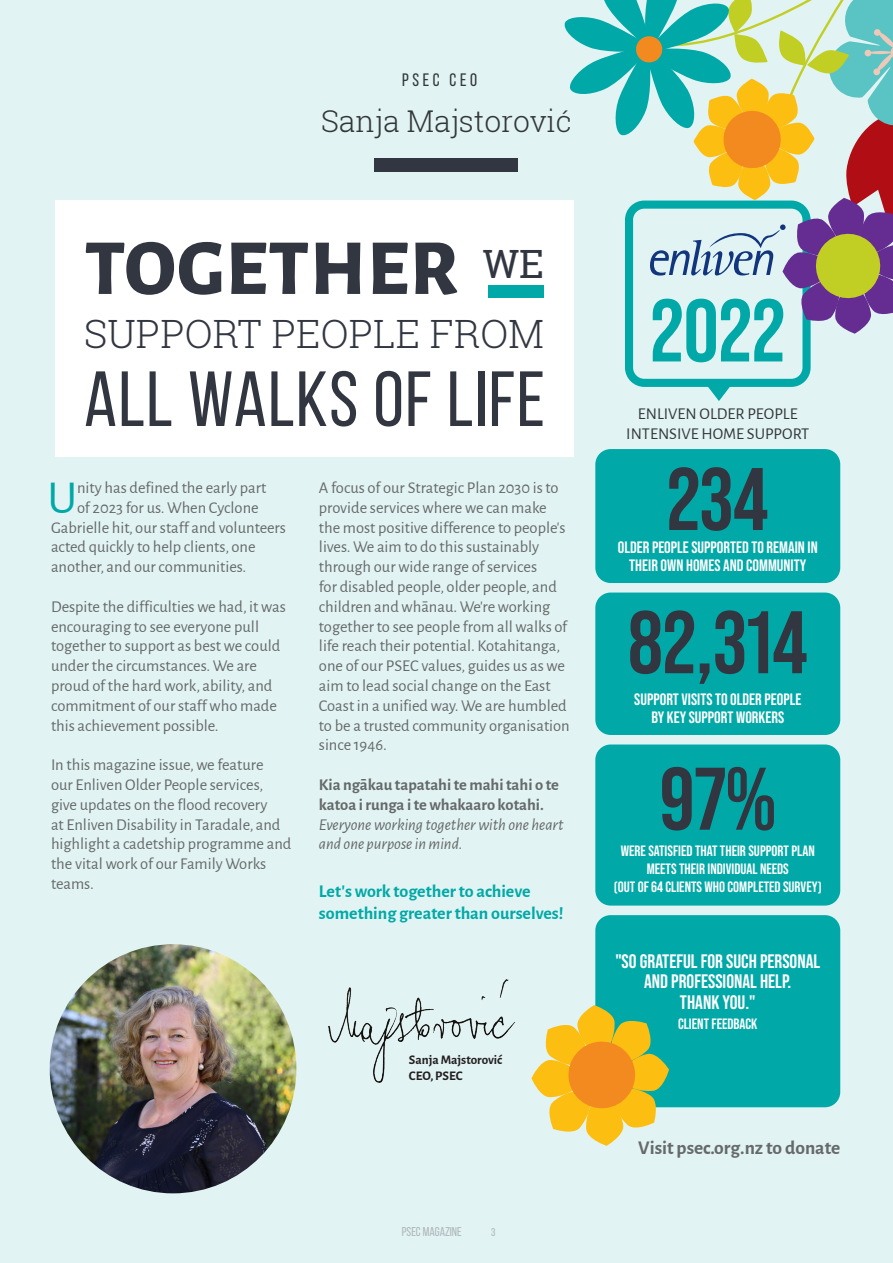
<style>
.page{position:relative;width:893px;height:1263px;background:#e2f3f3}
.page>*{position:absolute;margin:0;border:0;box-sizing:border-box;transform-origin:0 0}
.Body_Text{font:700 88.5px "Bebas Neue Pro";color:#323640}
.Body_Text-2{font:700 88.5px "Bebas Neue Pro";color:#00a9a7}
.Special_Headline{font:800 79.5px "Alegreya Sans";letter-spacing:.015em;color:#323640}
.Special_Headline-2{font:78px "Bebas Neue";letter-spacing:.02em;color:#323640}
.Body_Text_-_Drop_Cap{font:47.4px "Alegreya Sans";color:#00a9a7}
.Special_Headline-3{font:300 39px "Roboto Slab";letter-spacing:.005em;color:#323640}
.Special_Headline-4{font:39px "Roboto Slab";color:#323640}
.Headline_Text_-_Cent{font:300 30px "Roboto Slab";color:#323738}
.Body_Text-3{font:700 19.5px/20.2px "Bebas Neue Pro";color:#fff;text-align:center}
.t1{font:700 19.5px "Alegreya Sans";color:#656969}
.Body_Text_-_Drop_Cap-2{font:700 18px/21.6px "Alegreya Sans";color:#00a9a7}
.Section_Header_-_Cen{font:18px "Bebas Neue";letter-spacing:.2em;color:#323738}
.Body_Text_-_Drop_Cap-3{font:16.5px/19.8px "Alegreya Sans";color:#656969}
.Body_Text_-_Drop_Cap-4{font:700 16.5px/19.8px "Alegreya Sans";color:#656969}
.Body_Text-4{font:700 16.5px/18px "Bebas Neue Pro";color:#fff;text-align:center}
.t2{font:16.5px/19.8px "Alegreya Sans";color:#323738;text-align:center}
.Body_Text-5{font:700 15px/18px "Bebas Neue Pro";color:#fff;text-align:center}
.t3{font:700 13.2px "Alegreya Sans";color:#231f20}
.t4{font:12.75px "Bebas Neue";color:#aeb6bb}
.t5{font:11.1px "Bebas Neue";color:#aeb6bb}
.s1{font-weight:400;font-style:italic}
</style>
<div class="page">
<img style="left:329px;top:979px;width:185px;height:103px">
<div style="left:55px;top:200px;width:519px;height:256px;background:#fff"></div>
<div style="left:374px;top:158px;width:143px;height:14px;background:#323640"></div>
<div style="left:595px;top:449px;width:245px;height:134px;background:#00a9a7;border-radius:15px"></div>
<svg style="left:708px;top:387px;width:22px;height:14px"></svg>
<div style="left:625px;top:201px;width:186px;height:186px;border:8px solid #00a9a7;border-radius:15px"></div>
<div style="left:595px;top:915px;width:245px;height:192px;background:#00a9a7;border-radius:15px"></div>
<div style="left:595px;top:744px;width:245px;height:161px;background:#00a9a7;border-radius:15px"></div>
<svg style="left:531px;top:1060px;width:50px;height:37px"></svg>
<svg style="left:542px;top:1005px;width:127px;height:141px"></svg>
<div style="left:595px;top:592px;width:245px;height:143px;background:#00a9a7;border-radius:15px"></div>
<svg style="left:564px;top:0;width:329px;height:334px"></svg>
<img style="left:50px;top:944px;width:246px;height:249px">
<div style="left:488px;top:285px;width:55px;height:13px;background:#00a9a7"></div>
<p class="Section_Header_-_Cen" style="left:402px;top:70px;width:77px">PSEC CEO</p>
<p class="Headline_Text_-_Cent" style="left:321px;top:101px;width:252px">Sanja Majstorović</p>
<p class="Special_Headline" style="left:85px;top:208px;width:375px">TOGETHER</p>
<p class="Special_Headline-4" style="left:483px;top:237px;width:63px">WE</p>
<p class="Special_Headline-3" style="left:84px;top:307px;width:461px">SUPPORT PEOPLE FROM</p>
<p class="Special_Headline-2" style="left:84px;top:357px;width:462px">ALL WALKS OF LIFE</p>
<p class="Body_Text_-_Drop_Cap" style="left:47px;top:465px;width:31px">U</p>
<p class="Body_Text_-_Drop_Cap-3" style="left:77px;top:477px;width:191px">nity has defined the early part</p>
<p class="Body_Text_-_Drop_Cap-3" style="left:77px;top:497px;width:183px">of 2023 for us. When Cyclone</p>
<p class="Body_Text_-_Drop_Cap-3" style="left:51px;top:517px;width:236px">Gabrielle hit, our staff and volunteers</p>
<p class="Body_Text_-_Drop_Cap-3" style="left:51px;top:536px;width:206px">acted quickly to help clients, one</p>
<p class="Body_Text_-_Drop_Cap-3" style="left:51px;top:556px;width:197px">another, and our communities.</p>
<p class="Body_Text_-_Drop_Cap-3" style="left:51px;top:596px;width:236px">Despite the difficulties we had, it was encouraging to see everyone pull together to support as best we could under the circumstances. We are proud of the hard work, ability, and commitment of our staff who made this achievement possible.</p>
<p class="Body_Text_-_Drop_Cap-3" style="left:51px;top:754px;width:242px">In this magazine issue, we feature<br>our Enliven Older People services, give updates on the flood recovery<br>at Enliven Disability in Taradale, and highlight a cadetship programme and the vital work of our Family Works teams.</p>
<p class="Body_Text_-_Drop_Cap-3" style="left:319px;top:477px;width:252px">A focus of our Strategic Plan 2030 is to provide services where we can make the most positive difference to people's lives. We aim to do this sustainably through our wide range of services<br>for disabled people, older people, and children and whānau. We're working together to see people from all walks of life reach their potential. Kotahitanga, one of our PSEC values, guides us as we aim to lead social change on the East Coast in a unified way. We are humbled to be a trusted community organisation since 1946.</p>
<p class="Body_Text_-_Drop_Cap-4" style="left:319px;top:774px;width:246px">Kia ngākau tapatahi te mahi tahi o te katoa i runga i te whakaaro kotahi.<br><span class="s1">Everyone working together with one heart and one purpose in mind.</span></p>
<p class="Body_Text_-_Drop_Cap-2" style="left:319px;top:879px;width:246px">Let's work together to achieve something greater than ourselves!</p>
<p class="t3" style="left:409px;top:1050px;width:95px">Sanja Majstorović</p>
<p class="t3" style="left:409px;top:1066px;width:55px">CEO, PSEC</p>
<p class="t4" style="left:402px;top:1224px;width:61px">PSEC MAGAZINE</p>
<p class="t5" style="left:491px;top:1226px;width:6px">3</p>
<p class="Body_Text-2" style="left:651px;top:280px;width:136px">2022</p>
<p class="t2" style="left:626px;top:403px;width:185px">ENLIVEN OLDER PEOPLE<br>INTENSIVE HOME SUPPORT</p>
<p class="Body_Text" style="left:667px;top:449px;width:103px">234</p>
<p class="Body_Text-4" style="left:618px;top:538px;width:201px">OLDER PEOPLE SUPPORTED TO REMAIN IN<br>THEIR OWN HOMES AND COMMUNITY</p>
<p class="Body_Text" style="left:628px;top:592px;width:181px">82,314</p>
<p class="Body_Text-4" style="left:634px;top:690px;width:169px">SUPPORT VISITS TO OLDER PEOPLE<br>BY KEY SUPPORT WORKERS</p>
<p class="Body_Text" style="left:660px;top:748px;width:117px">97%</p>
<p class="Body_Text-5" style="left:614px;top:842px;width:210px">WERE SATISFIED THAT THEIR SUPPORT PLAN<br>MEETS THEIR INDIVIDUAL NEEDS<br>(OUT OF 64 CLIENTS WHO COMPLETED SURVEY)</p>
<p class="Body_Text-3" style="left:615px;top:951px;width:206px">"SO GRATEFUL FOR SUCH PERSONAL<br>AND PROFESSIONAL HELP.<br>THANK YOU."</p>
<p class="Body_Text-5" style="left:678px;top:1014px;width:81px">CLIENT FEEDBACK</p>
<p class="t1" style="left:638px;top:1133px;width:203px">Visit psec.org.nz to donate</p>
</div>
